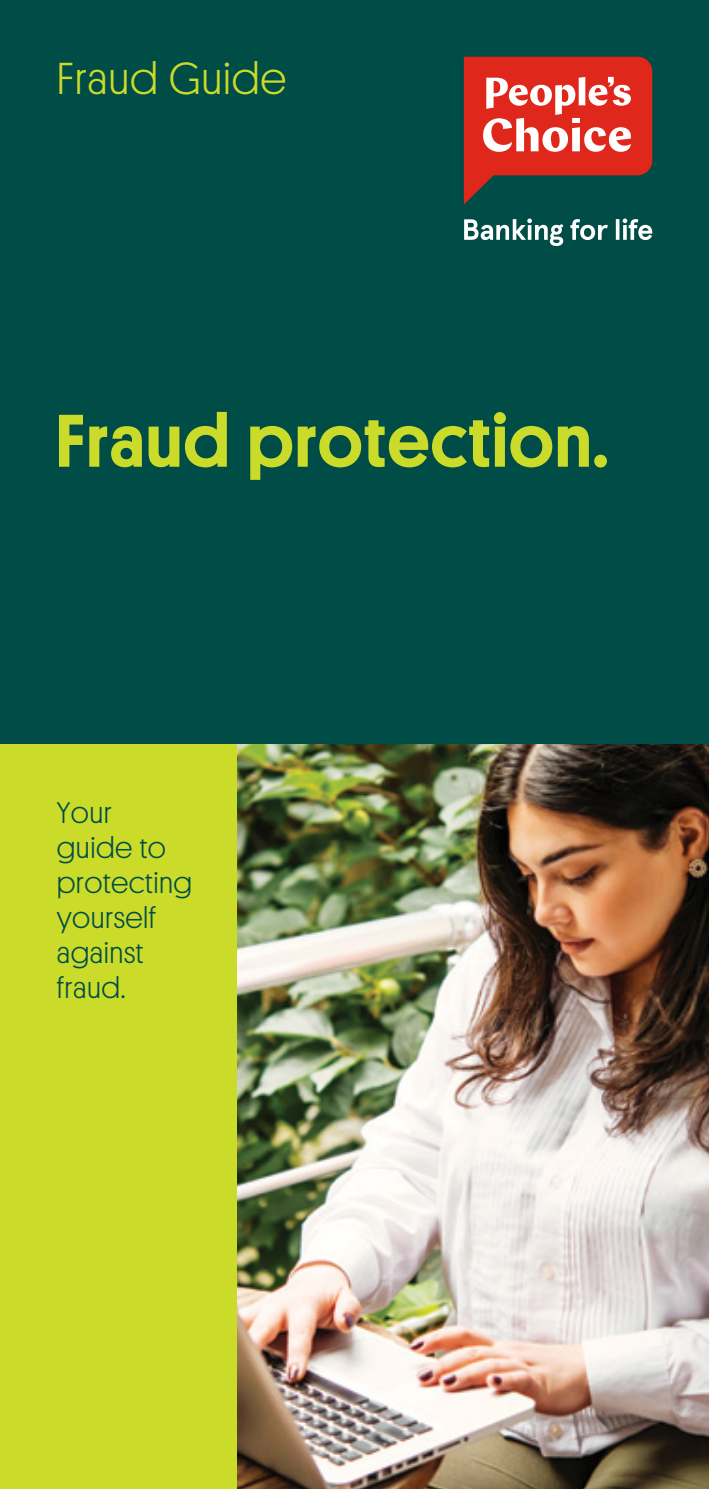
<style>
.page{position:relative;width:709px;height:1489px;background:#fff}
.page>*{position:absolute;margin:0;border:0;box-sizing:border-box;transform-origin:0 0}
.t1{font:500 75px "Platform";letter-spacing:.015em;color:#cbdb2a}
.t2{font:300 45px "Platform";letter-spacing:.015em;color:#cbdb2a}
.t3{font:300 30px/35px "Platform";letter-spacing:.015em;color:#004c46}
</style>
<div class="page">
<div style="left:0;top:0;width:709px;height:1488px;background:#004c46"></div>
<img style="left:236px;top:744px;width:473px;height:744px">
<div style="left:0;top:744px;width:236px;height:744px;background:#cbdb2a"></div>
<svg style="left:464px;top:57px;width:188px;height:148px"></svg>
<svg style="left:464px;top:218px;width:188px;height:28px"></svg>
<h2 class="t2" style="left:57px;top:46px;width:231px">Fraud Guide</h2>
<h1 class="t1" style="left:56px;top:386px;width:554px">Fraud protection.</h1>
<p class="t3" style="left:57px;top:793px;width:137px">Your guide to protecting yourself against fraud.</p>
</div>
